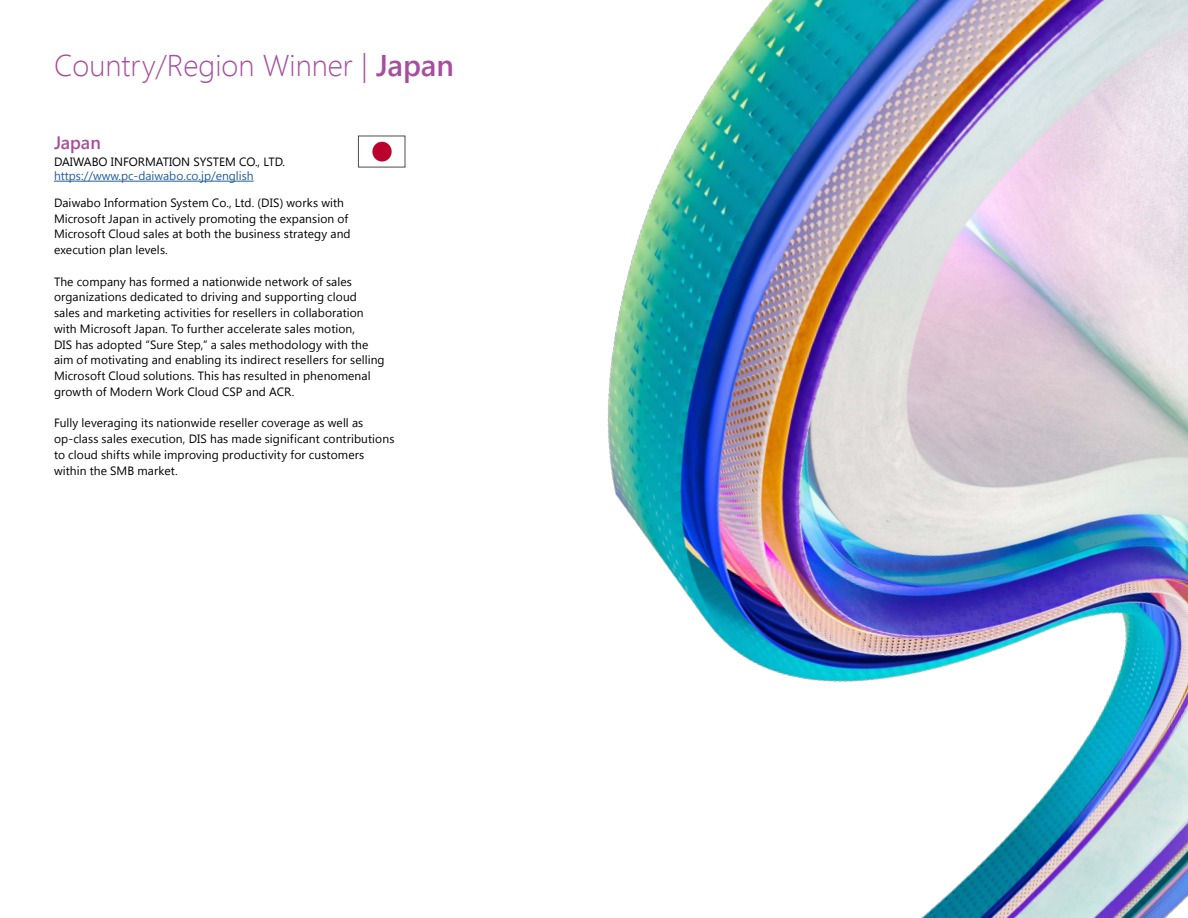
<style>
.page{position:relative;width:1188px;height:918px;background:#fff}
.page>*{position:absolute;margin:0;border:0;box-sizing:border-box;transform-origin:0 0}
.t1{font:300 30px "Segoe UI";color:#a74e9e}
.t2{font:600 18px "Segoe UI";letter-spacing:-.005em;color:#a74e9e}
.t3{font:12px/15.8px "Segoe UI";letter-spacing:.01em;color:#000}
.t4{font:12px "Segoe UI";color:#215e9e}
.s1{font-weight:600}
</style>
<div class="page">
<img style="left:607px;top:0;width:581px;height:918px">
<img style="left:372px;top:141px;width:20px;height:21px">
<hr style="left:54px;top:181px;width:200px;height:1px;background:#215e9e">
<p class="t1" style="left:54px;top:45px;width:402px">Country/Region Winner | <span class="s1">Japan</span></p>
<p class="t2" style="left:54px;top:129px;width:48px">Japan</p>
<p class="t3" style="left:54px;top:153px;width:233px">DAIWABO INFORMATION SYSTEM CO., LTD.</p>
<p class="t4" style="left:54px;top:168px;width:201px">https://www.pc-daiwabo.co.jp/english</p>
<p class="t3" style="left:54px;top:194px;width:298px">Daiwabo Information System Co., Ltd. (DIS) works with Microsoft Japan in actively promoting the expansion of Microsoft Cloud sales at both the business strategy and execution plan levels.</p>
<p class="t3" style="left:54px;top:273px;width:332px">The company has formed a nationwide network of sales organizations dedicated to driving and supporting cloud sales and marketing activities for resellers in collaboration with Microsoft Japan. To further accelerate sales motion,<br>DIS has adopted “Sure Step,” a sales methodology with the aim of motivating and enabling its indirect resellers for selling Microsoft Cloud solutions. This has resulted in phenomenal growth of Modern Work Cloud CSP and ACR.</p>
<p class="t3" style="left:54px;top:415px;width:342px">Fully leveraging its nationwide reseller coverage as well as op-class sales execution, DIS has made significant contributions to cloud shifts while improving productivity for customers within the SMB market.</p>
</div>
